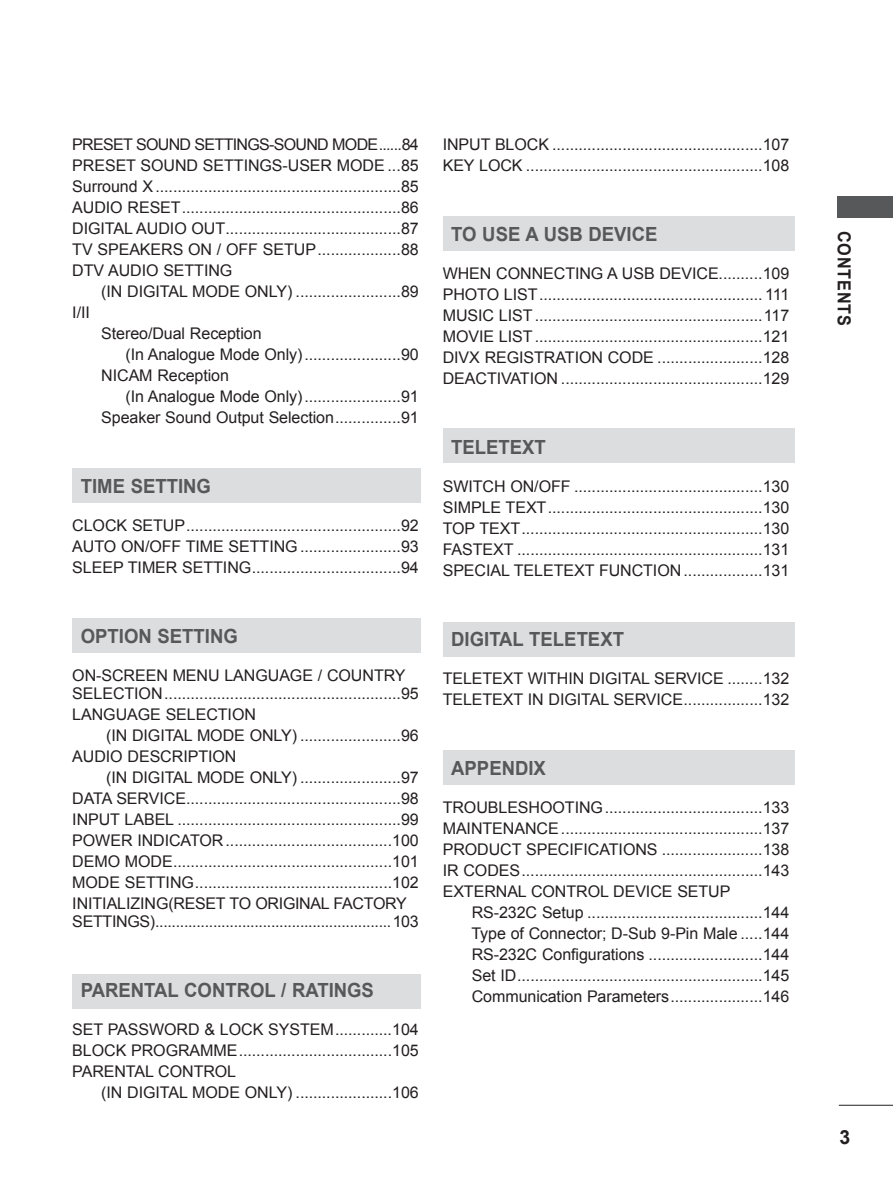
<style>
.page{position:relative;width:893px;height:1191px;background:#fff}
.page>*{position:absolute;margin:0;border:0;box-sizing:border-box;transform-origin:0 0}
.contents_head{font:700 19.5px "Arial";color:#57585a;scale:.95 1}
.t1{font:700 19.5px "Arial";color:#231f20}
.index_stripe{font:700 18px "Arial";letter-spacing:.05em;color:#231f20;scale:.9 1}
.contents{font:16.05px/18px "Arial";letter-spacing:-.005em;color:#231f20}
.contents-2{font:16.05px "Arial";letter-spacing:-.045em;color:#231f20}
</style>
<div class="page">
<div style="left:838px;top:196px;width:55px;height:21px;background:#57585a"></div>
<hr style="left:839px;top:1105px;width:54px;height:1px;background:#231f20">
<div style="left:444px;top:750px;width:351px;height:34px;background:#dcdddf"></div>
<div style="left:444px;top:622px;width:351px;height:34px;background:#dcdddf"></div>
<div style="left:444px;top:428px;width:351px;height:34px;background:#dcdddf"></div>
<div style="left:444px;top:217px;width:351px;height:34px;background:#dcdddf"></div>
<div style="left:72px;top:468px;width:349px;height:34px;background:#dcdddf"></div>
<div style="left:72px;top:618px;width:349px;height:34px;background:#dcdddf"></div>
<div style="left:72px;top:974px;width:349px;height:34px;background:#dcdddf"></div>
<p class="contents-2" style="left:72px;top:134px;width:348px">PRESET SOUND SETTINGS-SOUND MODE......84</p>
<p class="contents" style="left:72px;top:157px;width:348px">PRESET SOUND SETTINGS-USER MODE ...85</p>
<p class="contents" style="left:72px;top:178px;width:348px">Surround X........................................................85</p>
<p class="contents" style="left:72px;top:199px;width:348px">AUDIO RESET..................................................86</p>
<p class="contents" style="left:72px;top:220px;width:348px">DIGITAL AUDIO OUT........................................87</p>
<p class="contents" style="left:72px;top:241px;width:348px">TV SPEAKERS ON / OFF SETUP...................88</p>
<p class="contents" style="left:72px;top:262px;width:162px">DTV AUDIO SETTING</p>
<p class="contents" style="left:101px;top:283px;width:319px">(IN DIGITAL MODE ONLY) ........................89</p>
<p class="contents" style="left:72px;top:304px;width:19px">I/II</p>
<p class="contents" style="left:101px;top:325px;width:162px">Stereo/Dual Reception</p>
<p class="contents" style="left:125px;top:346px;width:295px">(In Analogue Mode Only)......................90</p>
<p class="contents" style="left:101px;top:367px;width:129px">NICAM Reception</p>
<p class="contents" style="left:125px;top:387px;width:295px">(In Analogue Mode Only)......................91</p>
<p class="contents" style="left:101px;top:408px;width:319px">Speaker Sound Output Selection...............91</p>
<p class="contents_head" style="left:81px;top:473px;width:139px">TIME SETTING</p>
<p class="contents" style="left:72px;top:516px;width:348px">CLOCK SETUP.................................................92</p>
<p class="contents" style="left:72px;top:537px;width:348px">AUTO ON/OFF TIME SETTING.......................93</p>
<p class="contents" style="left:72px;top:558px;width:348px">SLEEP TIMER SETTING..................................94</p>
<p class="contents_head" style="left:81px;top:623px;width:167px">OPTION SETTING</p>
<p class="contents" style="left:72px;top:666px;width:348px">ON-SCREEN MENU LANGUAGE / COUNTRY<br>SELECTION......................................................95</p>
<p class="contents" style="left:72px;top:705px;width:185px">LANGUAGE SELECTION</p>
<p class="contents" style="left:106px;top:726px;width:314px">(IN DIGITAL MODE ONLY) .......................96</p>
<p class="contents" style="left:72px;top:747px;width:166px">AUDIO DESCRIPTION</p>
<p class="contents" style="left:106px;top:768px;width:314px">(IN DIGITAL MODE ONLY) .......................97</p>
<p class="contents" style="left:72px;top:789px;width:348px">DATA SERVICE.................................................98</p>
<p class="contents" style="left:72px;top:810px;width:348px">INPUT LABEL ...................................................99</p>
<p class="contents" style="left:72px;top:831px;width:348px">POWER INDICATOR......................................100</p>
<p class="contents" style="left:72px;top:852px;width:348px">DEMO MODE..................................................101</p>
<p class="contents" style="left:72px;top:873px;width:348px">MODE SETTING.............................................102</p>
<p class="contents" style="left:72px;top:894px;width:348px">INITIALIZING(RESET TO ORIGINAL FACTORY<br>SETTINGS).........................................................103</p>
<p class="contents_head" style="left:81px;top:977px;width:310px">PARENTAL CONTROL / RATINGS</p>
<p class="contents" style="left:72px;top:1020px;width:348px">SET PASSWORD &amp; LOCK SYSTEM.............104</p>
<p class="contents" style="left:72px;top:1041px;width:348px">BLOCK PROGRAMME...................................105</p>
<p class="contents" style="left:72px;top:1062px;width:165px">PARENTAL CONTROL</p>
<p class="contents" style="left:101px;top:1083px;width:319px">(IN DIGITAL MODE ONLY) ......................106</p>
<p class="contents" style="left:443px;top:136px;width:348px">INPUT BLOCK ................................................107</p>
<p class="contents" style="left:443px;top:157px;width:348px">KEY LOCK ......................................................108</p>
<p class="contents_head" style="left:451px;top:222px;width:219px">TO USE A USB DEVICE</p>
<p class="contents" style="left:443px;top:265px;width:348px">WHEN CONNECTING A USB DEVICE..........109</p>
<p class="contents" style="left:443px;top:286px;width:348px">PHOTO LIST................................................... 111</p>
<p class="contents" style="left:443px;top:307px;width:348px">MUSIC LIST....................................................117</p>
<p class="contents" style="left:443px;top:328px;width:348px">MOVIE LIST....................................................121</p>
<p class="contents" style="left:443px;top:349px;width:348px">DIVX REGISTRATION CODE ........................128</p>
<p class="contents" style="left:443px;top:370px;width:348px">DEACTIVATION ..............................................129</p>
<p class="contents_head" style="left:451px;top:434px;width:101px">TELETEXT</p>
<p class="contents" style="left:443px;top:478px;width:348px">SWITCH ON/OFF ...........................................130</p>
<p class="contents" style="left:443px;top:499px;width:348px">SIMPLE TEXT.................................................130</p>
<p class="contents" style="left:443px;top:520px;width:348px">TOP TEXT.......................................................130</p>
<p class="contents" style="left:443px;top:541px;width:348px">FASTEXT ........................................................131</p>
<p class="contents" style="left:443px;top:562px;width:348px">SPECIAL TELETEXT FUNCTION..................131</p>
<p class="contents_head" style="left:451px;top:626px;width:183px">DIGITAL TELETEXT</p>
<p class="contents" style="left:443px;top:670px;width:348px">TELETEXT WITHIN DIGITAL SERVICE ........132</p>
<p class="contents" style="left:443px;top:691px;width:348px">TELETEXT IN DIGITAL SERVICE..................132</p>
<p class="contents_head" style="left:451px;top:755px;width:101px">APPENDIX</p>
<p class="contents" style="left:443px;top:799px;width:348px">TROUBLESHOOTING....................................133</p>
<p class="contents" style="left:443px;top:819px;width:348px">MAINTENANCE..............................................137</p>
<p class="contents" style="left:443px;top:840px;width:348px">PRODUCT SPECIFICATIONS .......................138</p>
<p class="contents" style="left:443px;top:861px;width:348px">IR CODES.......................................................143</p>
<p class="contents" style="left:443px;top:882px;width:289px">EXTERNAL CONTROL DEVICE SETUP</p>
<p class="contents" style="left:472px;top:903px;width:319px">RS-232C Setup ........................................144</p>
<p class="contents" style="left:471px;top:924px;width:319px">Type of Connector; D-Sub 9-Pin Male .....144</p>
<p class="contents" style="left:472px;top:945px;width:319px">RS-232C Configurations ..........................144</p>
<p class="contents" style="left:472px;top:966px;width:319px">Set ID........................................................145</p>
<p class="contents" style="left:472px;top:987px;width:319px">Communication Parameters.....................146</p>
<p class="index_stripe" style="left:856px;top:231px;width:107px;rotate:90deg">CONTENTS</p>
<p class="t1" style="left:840px;top:1124px;width:12px">3</p>
</div>
